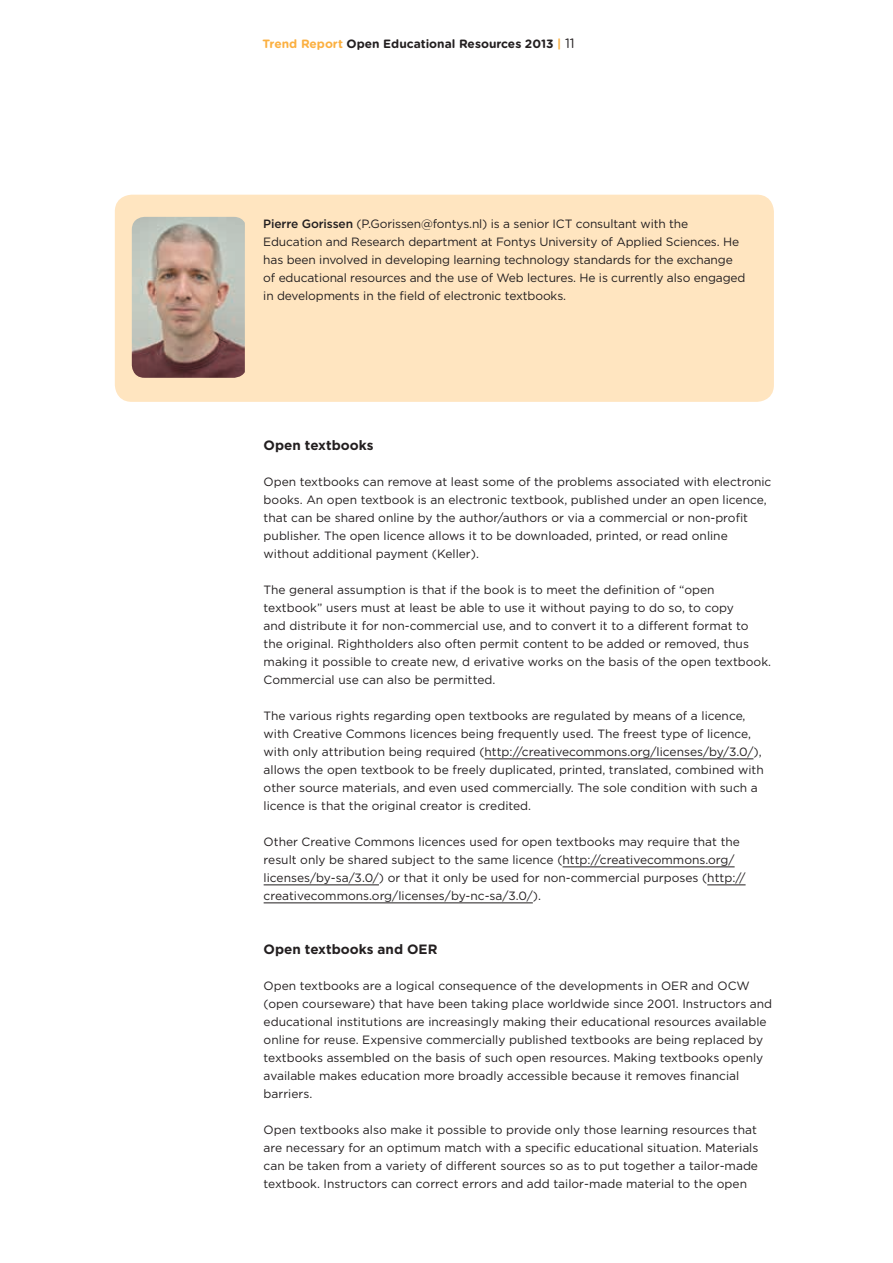
<style>
.page{position:relative;width:893px;height:1263px;background:#fff}
.page>*{position:absolute;margin:0;border:0;box-sizing:border-box;transform-origin:0 0}
.t1{font:700 13.5px "Gotham";color:#231f20}
.t2{font:12px/18px "Gotham";color:#231f20}
.t3{font:700 12px "Gotham Rounded";color:#231f20}
.s1{color:#fbb041}
.s2{font-weight:400;font-size:13.5px}
.s3{font-weight:500}
</style>
<div class="page">
<div style="left:115px;top:195px;width:659px;height:207px;background:#ffe5c0;border-radius:17px"></div>
<hr style="left:485px;top:758px;width:268px;height:1px;background:#231f20">
<hr style="left:563px;top:866px;width:172px;height:1px;background:#231f20">
<hr style="left:264px;top:884px;width:115px;height:1px;background:#231f20">
<hr style="left:707px;top:884px;width:39px;height:1px;background:#231f20">
<hr style="left:264px;top:902px;width:269px;height:1px;background:#231f20">
<img style="left:132px;top:217px;width:113px;height:161px">
<p class="t3" style="left:263px;top:35px;width:314px"><span class="s1">Trend Report</span> Open Educational Resources 2013 <span class="s1">|</span> <span class="s2">11</span></p>
<p class="t2" style="left:263px;top:214px;width:484px"><span class="s3">Pierre Gorissen</span> (P.Gorissen@fontys.nl) is a senior ICT consultant with the Education and Research department at Fontys University of Applied Sciences. He has been involved in developing learning technology standards for the exchange of educational resources and the use of Web lectures. He is currently also engaged in developments in the field of electronic textbooks.</p>
<p class="t1" style="left:264px;top:436px;width:111px">Open textbooks</p>
<p class="t2" style="left:264px;top:472px;width:509px">Open textbooks can remove at least some of the problems associated with electronic books. An open textbook is an electronic textbook, published under an open licence, that can be shared online by the author/authors or via a commercial or non-profit publisher. The open licence allows it to be downloaded, printed, or read online without additional payment (Keller).</p>
<p class="t2" style="left:264px;top:580px;width:509px">The general assumption is that if the book is to meet the definition of “open textbook” users must at least be able to use it without paying to do so, to copy<br>and distribute it for non-commercial use, and to convert it to a different format to<br>the original. Rightholders also often permit content to be added or removed, thus making it possible to create new, d erivative works on the basis of the open textbook.<br>Commercial use can also be permitted.</p>
<p class="t2" style="left:264px;top:706px;width:502px">The various rights regarding open textbooks are regulated by means of a licence, with Creative Commons licences being frequently used. The freest type of licence, with only attribution being required (http://creativecommons.org/licenses/by/3.0/), allows the open textbook to be freely duplicated, printed, translated, combined with other source materials, and even used commercially. The sole condition with such a licence is that the original creator is credited.</p>
<p class="t2" style="left:264px;top:832px;width:483px">Other Creative Commons licences used for open textbooks may require that the result only be shared subject to the same licence (http://creativecommons.org/ licenses/by-sa/3.0/) or that it only be used for non-commercial purposes (http:// creativecommons.org/licenses/by-nc-sa/3.0/).</p>
<p class="t1" style="left:264px;top:940px;width:175px">Open textbooks and OER</p>
<p class="t2" style="left:264px;top:976px;width:510px">Open textbooks are a logical consequence of the developments in OER and OCW (open courseware) that have been taking place worldwide since 2001. Instructors and educational institutions are increasingly making their educational resources available online for reuse. Expensive commercially published textbooks are being replaced by textbooks assembled on the basis of such open resources. Making textbooks openly available makes education more broadly accessible because it removes financial barriers.</p>
<p class="t2" style="left:264px;top:1120px;width:496px">Open textbooks also make it possible to provide only those learning resources that are necessary for an optimum match with a specific educational situation. Materials can be taken from a variety of different sources so as to put together a tailor-made textbook. Instructors can correct errors and add tailor-made material to the open</p>
</div>
